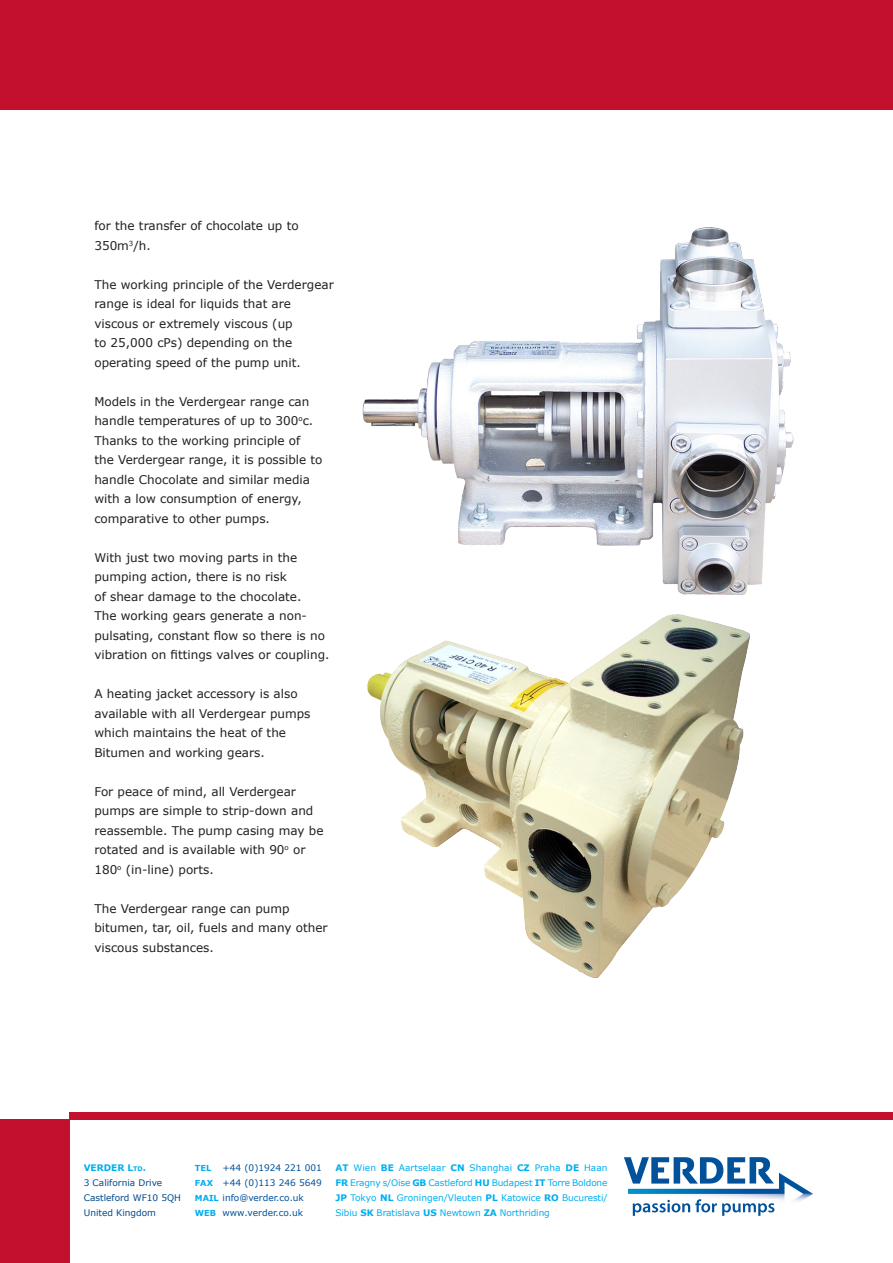
<style>
.page{position:relative;width:893px;height:1263px;background:#fff}
.page>*{position:absolute;margin:0;border:0;box-sizing:border-box;transform-origin:0 0}
.t1{font:12px/19.5px "Verdana";color:#231f20}
.t2{font:9px/15px "Verdana";letter-spacing:-.01em;color:#00aeef;text-align:justify}
.adress{font:9px "Verdana";color:#01519b}
._4_Adress{font:9px "Verdana";color:#01498e}
.company_name{font:700 9px "Verdana";color:#00aeef}
.s1{font-size:6.3px}
.s2{font-weight:700;font-size:8.25px;color:#00aeef}
.s3{font-weight:700}
</style>
<div class="page">
<div style="left:0;top:0;width:893px;height:110px;background:#c3102e"></div>
<div style="left:0;top:1120px;width:70px;height:143px;background:#c3102e"></div>
<div style="left:70px;top:1112px;width:823px;height:8px;background:#c3102e"></div>
<svg style="left:624px;top:1157px;width:189px;height:59px"></svg>
<img style="left:362px;top:227px;width:432px;height:368px">
<img style="left:367px;top:614px;width:383px;height:364px">
<p class="t1" style="left:94px;top:216px;width:206px">for the transfer of chocolate up to<br>350m<sup>3</sup>/h.</p>
<p class="t1" style="left:94px;top:275px;width:241px">The working principle of the Verdergear range is ideal for liquids that are viscous or extremely viscous (up<br>to 25,000 cPs) depending on the operating speed of the pump unit.</p>
<p class="t1" style="left:94px;top:392px;width:230px">Models in the Verdergear range can handle temperatures of up to 300<sup>o</sup>c.<br>Thanks to the working principle of the Verdergear range, it is possible to handle Chocolate and similar media with a low consumption of energy, comparative to other pumps.</p>
<p class="t1" style="left:94px;top:548px;width:237px">With just two moving parts in the pumping action, there is no risk<br>of shear damage to the chocolate.<br>The working gears generate a non&shy;pulsating, constant flow so there is no vibration on fittings valves or coupling.</p>
<p class="t1" style="left:94px;top:684px;width:218px">A heating jacket accessory is also available with all Verdergear pumps which maintains the heat of the<br>Bitumen and working gears.</p>
<p class="t1" style="left:94px;top:782px;width:231px">For peace of mind, all Verdergear pumps are simple to strip-down and reassemble. The pump casing may be rotated and is available with 90<sup>o</sup> or<br>180<sup>o</sup> (in-line) ports.</p>
<p class="t1" style="left:94px;top:899px;width:235px">The Verdergear range can pump bitumen, tar, oil, fuels and many other viscous substances.</p>
<p class="company_name" style="left:84px;top:1161px;width:64px">VERDER L<span class="s1">td</span>.</p>
<p class="_4_Adress" style="left:84px;top:1176px;width:80px">3 California Drive</p>
<p class="_4_Adress" style="left:84px;top:1191px;width:99px">Castleford WF10 5QH</p>
<p class="_4_Adress" style="left:84px;top:1206px;width:74px">United Kingdom</p>
<p class="adress" style="left:195px;top:1161px;width:129px"><span class="s2">TEL</span> +44 (0)1924 221 001</p>
<p class="adress" style="left:195px;top:1176px;width:129px"><span class="s2">FAX</span> +44 (0)113 246 5649</p>
<p class="adress" style="left:195px;top:1191px;width:111px"><span class="s2">MAIL</span> info@verder.co.uk</p>
<p class="adress" style="left:195px;top:1206px;width:110px"><span class="s2">WEB</span> www.verder.co.uk</p>
<p class="t2" style="left:335px;top:1160px;width:274px"><span class="s3">AT</span> Wien <span class="s3">BE</span> Aartselaar <span class="s3">CN</span> Shanghai <span class="s3">CZ</span> Praha <span class="s3">DE</span> Haan <span class="s3">FR</span> Eragny s/Oise <span class="s3">GB</span> Castleford <span class="s3">HU</span> Budapest <span class="s3">IT</span> Torre Boldone <span class="s3">JP</span> Tokyo <span class="s3">NL</span> Groningen/Vleuten <span class="s3">PL</span> Katowice <span class="s3">RO</span> Bucuresti/ Sibiu <span class="s3">SK</span> Bratislava <span class="s3">US</span> Newtown <span class="s3">ZA</span> Northriding</p>
</div>
